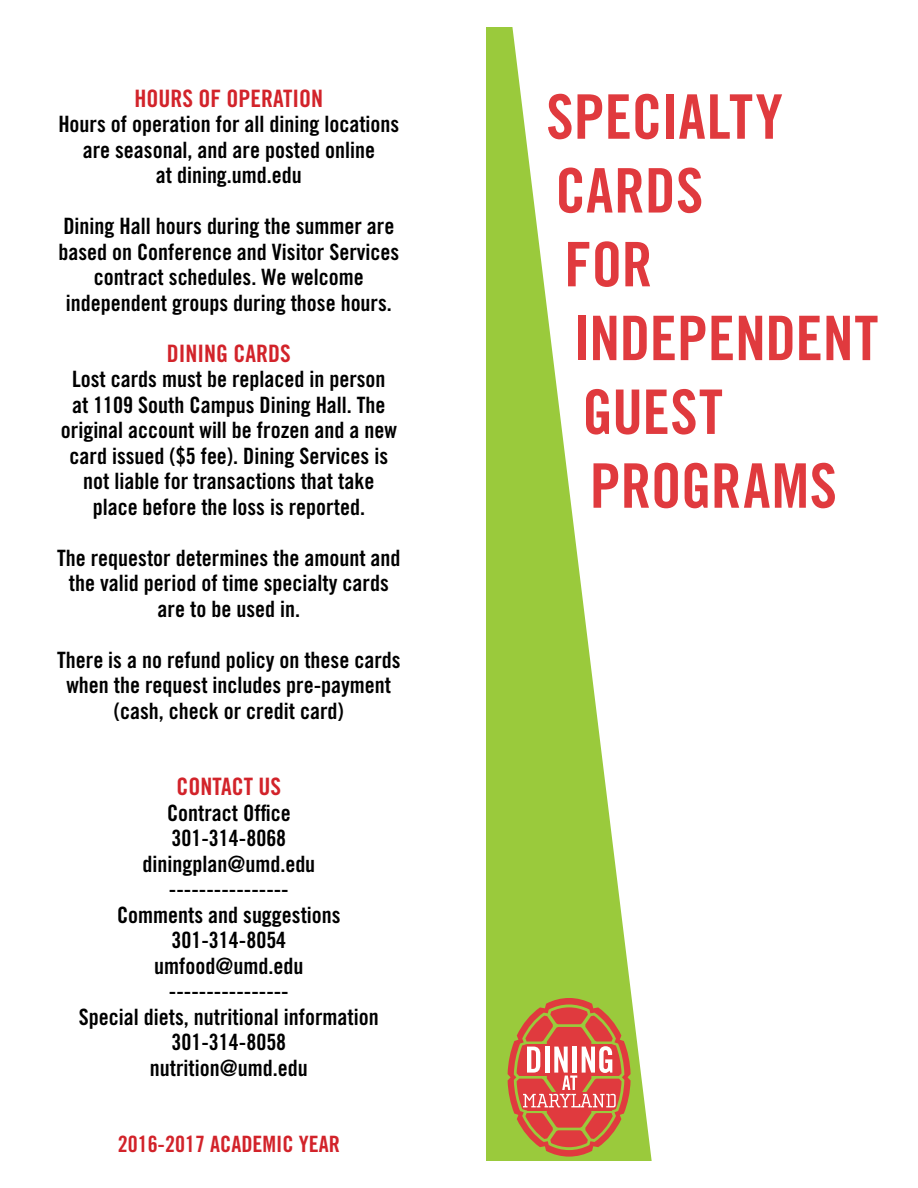
<style>
.page{position:relative;width:918px;height:1188px;background:#fff}
.page>*{position:absolute;margin:0;border:0;box-sizing:border-box;transform-origin:0 0}
.t1{font:61.5px "Trade Gothic LT Std Bd Cn 20";color:#e03a3e}
.t2{font:24px "Trade Gothic Bold Cond Twenty";color:#d2232a}
.t3{font:22.5px/25.5px "Trade Gothic Bold Cond Twenty";color:#000;text-align:center}
.t4{font:22.5px "Trade Gothic Bold Cond Twenty";color:#d2232a}
</style>
<div class="page">
<svg style="left:486px;top:27px;width:166px;height:1134px;fill:#9aca3c"></svg>
<svg style="left:508px;top:998px;width:123px;height:159px;background:#cb7c4f"></svg>
<p class="t2" style="left:135px;top:84px;width:190px">HOURS OF OPERATION</p>
<p class="t3" style="left:58px;top:111px;width:342px">Hours of operation for all dining locations are seasonal, and are posted online<br>at dining.umd.edu</p>
<p class="t3" style="left:58px;top:213px;width:342px">Dining Hall hours during the summer are based on Conference and Visitor Services contract schedules. We welcome independent groups during those hours.</p>
<p class="t2" style="left:167px;top:339px;width:125px">DINING CARDS</p>
<p class="t3" style="left:61px;top:366px;width:337px">Lost cards must be replaced in person<br>at 1109 South Campus Dining Hall. The original account will be frozen and a new card issued ($5 fee). Dining Services is not liable for transactions that take place before the loss is reported.</p>
<p class="t3" style="left:57px;top:545px;width:345px">The requestor determines the amount and the valid period of time specialty cards are to be used in.</p>
<p class="t3" style="left:57px;top:647px;width:345px">There is a no refund policy on these cards when the request includes pre-payment (cash, check or credit card)</p>
<p class="t2" style="left:176px;top:772px;width:106px">CONTACT US</p>
<p class="t3" style="left:79px;top:800px;width:301px">Contract Office<br>301-314-8068<br>diningplan@umd.edu<br>----------------<br>Comments and suggestions<br>301-314-8054<br>umfood@umd.edu<br>----------------<br>Special diets, nutritional information<br>301-314-8058<br>nutrition@umd.edu</p>
<p class="t4" style="left:118px;top:1131px;width:224px">2016-2017 ACADEMIC YEAR</p>
<h1 class="t1" style="left:546px;top:79px;width:238px">SPECIALTY</h1>
<h1 class="t1" style="left:555px;top:153px;width:150px">CARDS</h1>
<h1 class="t1" style="left:564px;top:227px;width:90px">FOR</h1>
<h1 class="t1" style="left:573px;top:301px;width:307px">INDEPENDENT</h1>
<h1 class="t1" style="left:582px;top:375px;width:142px">GUEST</h1>
<h1 class="t1" style="left:590px;top:448px;width:249px">PROGRAMS</h1>
</div>
